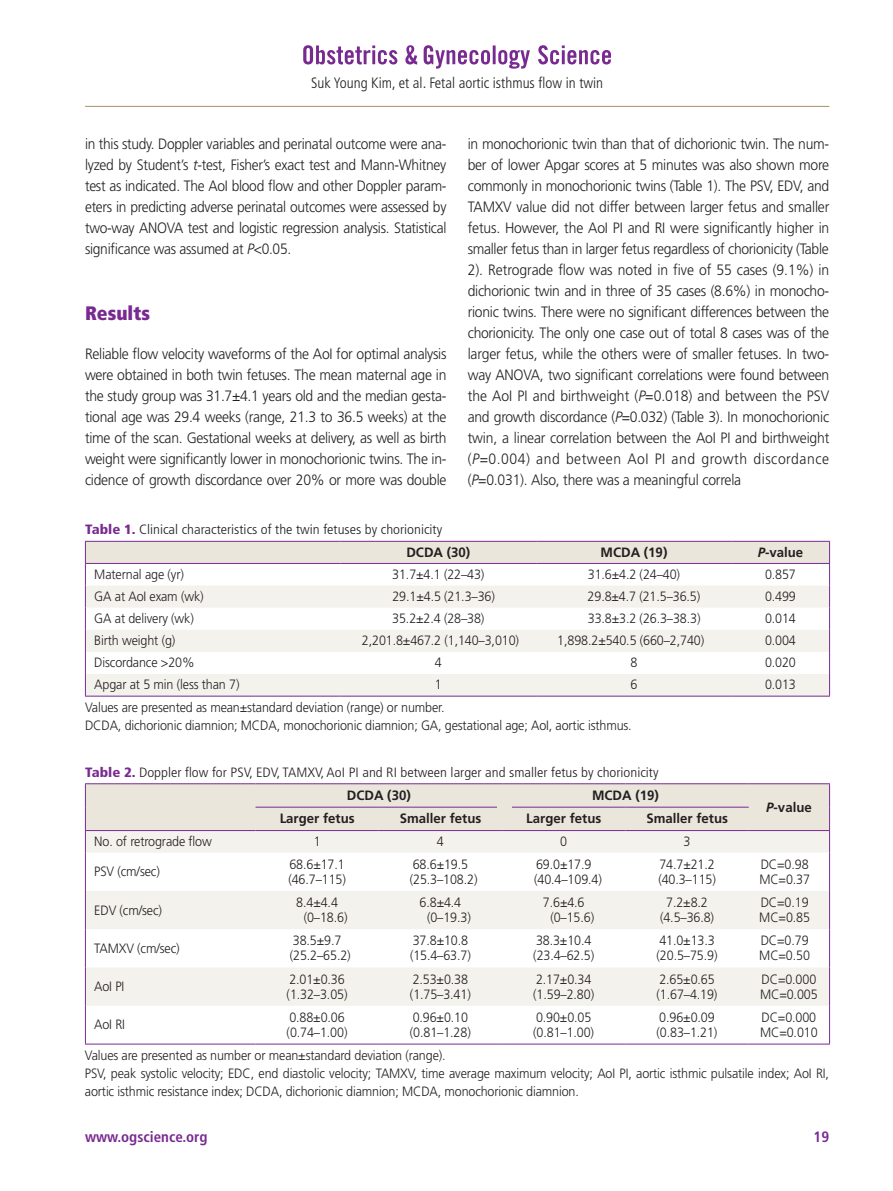
<style>
.page{position:relative;width:893px;height:1191px;background:#fff}
.page>*{position:absolute;margin:0;border:0;box-sizing:border-box;transform-origin:0 0}
.t1{font:900 condensed 19.5px "Frutiger LT Std";color:#792a91}
.t2{font:300 15px/21px "Frutiger LT Std";letter-spacing:-.02em;color:#231f20;text-align:justify;scale:.93 1}
.t3{font:300 15px/21px "Frutiger LT Std";letter-spacing:-.02em;color:#231f20;text-align:justify;scale:.92 1}
.t4{font:300 condensed 15px "Frutiger LT Std";color:#231f20}
.t5{font:700 condensed 15px "Frutiger LT Std";color:#792a91}
.t6{font:300 13.5px/15px "Frutiger LT Std";letter-spacing:-.01em;color:#231f20;scale:.93 1}
.t7{font:300 condensed 13.5px/22.5px "Frutiger LT Std";color:#231f20;scale:1.1 1}
.t8{font:700 13.5px "Frutiger LT Std";color:#231f20}
.s1{font-style:italic}
.s2{font-weight:900;color:#792a91}
.s3{font-weight:700;font-stretch:normal}
</style>
<div class="page">
<hr style="left:85px;top:106px;width:744px;height:1px;background:#ad9676">
<svg style="left:538px;top:45px;width:73px;height:19px"></svg>
<svg style="left:424px;top:45px;width:106px;height:24px"></svg>
<svg style="left:303px;top:45px;width:114px;height:19px"></svg>
<svg style="left:85px;top:541px;width:745px;height:155px"></svg>
<hr style="left:85px;top:696px;width:256px;height:1px;background:#792a91">
<hr style="left:341px;top:696px;width:195px;height:1px;background:#792a91">
<hr style="left:536px;top:696px;width:196px;height:1px;background:#792a91">
<hr style="left:732px;top:696px;width:98px;height:1px;background:#792a91">
<svg style="left:86px;top:852px;width:743px;height:153px"></svg>
<hr style="left:829px;top:852px;width:1px;height:39px;background:#792a91">
<hr style="left:829px;top:891px;width:1px;height:38px;background:#792a91">
<hr style="left:829px;top:929px;width:1px;height:38px;background:#792a91">
<hr style="left:829px;top:967px;width:1px;height:38px;background:#792a91">
<hr style="left:829px;top:1005px;width:1px;height:38px;background:#792a91">
<hr style="left:625px;top:1043px;width:124px;height:1px;background:#792a91">
<hr style="left:749px;top:1043px;width:81px;height:1px;background:#792a91">
<svg style="left:85px;top:783px;width:745px;height:69px;background:#e9e2dd"></svg>
<hr style="left:255px;top:830px;width:124px;height:1px;background:#792a91">
<hr style="left:379px;top:830px;width:123px;height:1px;background:#792a91">
<hr style="left:85px;top:852px;width:1px;height:39px;background:#792a91">
<hr style="left:85px;top:891px;width:1px;height:38px;background:#792a91">
<hr style="left:85px;top:929px;width:1px;height:38px;background:#792a91">
<hr style="left:85px;top:967px;width:1px;height:38px;background:#792a91">
<hr style="left:85px;top:1005px;width:1px;height:38px;background:#792a91">
<hr style="left:85px;top:1043px;width:170px;height:1px;background:#792a91">
<hr style="left:255px;top:1043px;width:124px;height:1px;background:#792a91">
<hr style="left:379px;top:1043px;width:123px;height:1px;background:#792a91">
<hr style="left:502px;top:1043px;width:123px;height:1px;background:#792a91">
<div style="left:497px;top:796px;width:15px;height:23px;background:#ebe6db"></div>
<p class="t4" style="left:311px;top:74px;width:294px">Suk Young Kim, et al. Fetal aortic isthmus flow in twin</p>
<p class="t2" style="left:468px;top:133px;width:390px">in monochorionic twin than that of dichorionic twin. The num&shy;ber of lower Apgar scores at 5 minutes was also shown more commonly in monochorionic twins (Table 1). The PSV, EDV, and TAMXV value did not differ between larger fetus and smaller fetus. However, the AoI PI and RI were significantly higher in smaller fetus than in larger fetus regardless of chorionicity (Table 2). Retrograde flow was noted in five of 55 cases (9.1%) in dichorionic twin and in three of 35 cases (8.6%) in monocho&shy;rionic twins. There were no significant differences between the chorionicity. The only one case out of total 8 cases was of the larger fetus, while the others were of smaller fetuses. In two&shy;way ANOVA, two significant correlations were found between the AoI PI and birthweight (<span class="s1">P</span>=0.018) and between the PSV and growth discordance (<span class="s1">P</span>=0.032) (Table 3). In monochorionic twin, a linear correlation between the AoI PI and birthweight (<span class="s1">P</span>=0.004) and between AoI PI and growth discordance (<span class="s1">P</span>=0.031). Also, there was a meaningful correla</p>
<p class="t7" style="left:406px;top:518px;width:60px;text-indent:-321px"><span class="s2">Table 1.</span> Clinical characteristics of the twin fetuses by chorionicity<br><span class="s3">DCDA (30)</span></p>
<p class="t3" style="left:85px;top:133px;width:394px">in this study. Doppler variables and perinatal outcome were ana&shy;lyzed by Student’s <span class="s1">t</span>-test, Fisher’s exact test and Mann-Whitney test as indicated. The AoI blood flow and other Doppler param&shy;eters in predicting adverse perinatal outcomes were assessed by two-way ANOVA test and logistic regression analysis. Statistical significance was assumed at <span class="s1">P</span>&lt;0.05.</p>
<h1 class="t1" style="left:85px;top:302px;width:66px">Results</h1>
<p class="t2" style="left:85px;top:343px;width:390px">Reliable flow velocity waveforms of the AoI for optimal analysis were obtained in both twin fetuses. The mean maternal age in the study group was 31.7±4.1 years old and the median gesta&shy;tional age was 29.4 weeks (range, 21.3 to 36.5 weeks) at the time of the scan. Gestational weeks at delivery, as well as birth weight were significantly lower in monochorionic twins. The in&shy;cidence of growth discordance over 20% or more was double</p>
<p class="t8" style="left:600px;top:544px;width:68px">MCDA (19)</p>
<p class="t8" style="left:758px;top:544px;width:47px"><span class="s1">P</span>-value</p>
<p class="t6" style="left:94px;top:567px;width:98px">Maternal age (yr)</p>
<p class="t6" style="left:392px;top:567px;width:101px">31.7±4.1 (22–43)</p>
<p class="t6" style="left:588px;top:567px;width:101px">31.6±4.2 (24–40)</p>
<p class="t6" style="left:765px;top:567px;width:35px">0.857</p>
<p class="t6" style="left:94px;top:589px;width:119px">GA at AoI exam (wk)</p>
<p class="t6" style="left:392px;top:589px;width:112px">29.1±4.5 (21.3–36)</p>
<p class="t6" style="left:588px;top:589px;width:123px">29.8±4.7 (21.5–36.5)</p>
<p class="t6" style="left:765px;top:589px;width:35px">0.499</p>
<p class="t6" style="left:94px;top:611px;width:109px">GA at delivery (wk)</p>
<p class="t6" style="left:392px;top:611px;width:101px">35.2±2.4 (28–38)</p>
<p class="t6" style="left:588px;top:611px;width:123px">33.8±3.2 (26.3–38.3)</p>
<p class="t6" style="left:765px;top:611px;width:35px">0.014</p>
<p class="t6" style="left:94px;top:633px;width:89px">Birth weight (g)</p>
<p class="t6" style="left:362px;top:633px;width:170px">2,201.8±467.2 (1,140–3,010)</p>
<p class="t6" style="left:557px;top:633px;width:159px">1,898.2±540.5 (660–2,740)</p>
<p class="t6" style="left:765px;top:633px;width:35px">0.004</p>
<p class="t6" style="left:94px;top:655px;width:109px">Discordance &gt;20%</p>
<p class="t6" style="left:435px;top:655px;width:9px">4</p>
<p class="t6" style="left:630px;top:655px;width:9px">8</p>
<p class="t6" style="left:765px;top:655px;width:35px">0.020</p>
<p class="t6" style="left:94px;top:677px;width:158px">Apgar at 5 min (less than 7)</p>
<p class="t6" style="left:435px;top:677px;width:9px">1</p>
<p class="t6" style="left:630px;top:677px;width:9px">6</p>
<p class="t6" style="left:765px;top:677px;width:35px">0.013</p>
<p class="t6" style="left:85px;top:698px;width:589px;line-height:18px">Values are presented as mean±standard deviation (range) or number.<br>DCDA, dichorionic diamnion; MCDA, monochorionic diamnion; GA, gestational age; AoI, aortic isthmus.</p>
<p class="t7" style="left:347px;top:761px;width:285px;line-height:23.1px;text-indent:-262px"><span class="s2">Table 2.</span> Doppler flow for PSV, EDV, TAMXV, AoI PI and RI between larger and smaller fetus by chorionicity<br><span class="s3">DCDA (30)</span></p>
<p class="t8" style="left:592px;top:787px;width:68px">MCDA (19)</p>
<p class="t8" style="left:766px;top:799px;width:47px"><span class="s1">P</span>-value</p>
<p class="t8" style="left:280px;top:810px;width:76px">Larger fetus</p>
<p class="t8" style="left:400px;top:810px;width:83px">Smaller fetus</p>
<p class="t8" style="left:526px;top:810px;width:76px">Larger fetus</p>
<p class="t8" style="left:646px;top:810px;width:83px">Smaller fetus</p>
<p class="t6" style="left:94px;top:834px;width:128px">No. of retrograde flow</p>
<p class="t6" style="left:314px;top:834px;width:9px">1</p>
<p class="t6" style="left:437px;top:834px;width:9px">4</p>
<p class="t6" style="left:560px;top:834px;width:9px">0</p>
<p class="t6" style="left:684px;top:834px;width:9px">3</p>
<p class="t6" style="left:94px;top:864px;width:72px">PSV (cm/sec)</p>
<p class="t6" style="left:288px;top:856px;width:63px">68.6±17.1 (46.7–115)</p>
<p class="t6" style="left:410px;top:856px;width:74px">68.6±19.5 (25.3–108.2)</p>
<p class="t6" style="left:534px;top:856px;width:74px">69.0±17.9 (40.4–109.4)</p>
<p class="t6" style="left:658px;top:856px;width:63px">74.7±21.2 (40.3–115)</p>
<p class="t6" style="left:759px;top:856px;width:56px">DC=0.98<br>MC=0.37</p>
<p class="t6" style="left:94px;top:902px;width:74px">EDV (cm/sec)</p>
<p class="t6" style="left:304px;top:895px;width:49px;text-indent:-7px">8.4±4.4 (0–18.6)</p>
<p class="t6" style="left:427px;top:895px;width:49px;text-indent:-7px">6.8±4.4 (0–19.3)</p>
<p class="t6" style="left:550px;top:895px;width:49px;text-indent:-7px">7.6±4.6 (0–15.6)</p>
<p class="t6" style="left:660px;top:895px;width:60px;text-align:center">7.2±8.2 (4.5–36.8)</p>
<p class="t6" style="left:759px;top:895px;width:56px">DC=0.19<br>MC=0.85</p>
<p class="t6" style="left:94px;top:941px;width:93px">TAMXV (cm/sec)</p>
<p class="t6" style="left:290px;top:933px;width:67px">38.5±9.7 (25.2–65.2)</p>
<p class="t6" style="left:410px;top:933px;width:67px">37.8±10.8 (15.4–63.7)</p>
<p class="t6" style="left:533px;top:933px;width:67px">38.3±10.4 (23.4–62.5)</p>
<p class="t6" style="left:657px;top:933px;width:67px">41.0±13.3 (20.5–75.9)</p>
<p class="t6" style="left:759px;top:933px;width:56px">DC=0.79<br>MC=0.50</p>
<p class="t6" style="left:94px;top:979px;width:34px">AoI PI</p>
<p class="t6" style="left:287px;top:971px;width:67px">2.01±0.36 (1.32–3.05)</p>
<p class="t6" style="left:410px;top:971px;width:67px">2.53±0.38 (1.75–3.41)</p>
<p class="t6" style="left:533px;top:971px;width:67px">2.17±0.34 (1.59–2.80)</p>
<p class="t6" style="left:657px;top:971px;width:67px">2.65±0.65 (1.67–4.19)</p>
<p class="t6" style="left:760px;top:971px;width:63px">DC=0.000<br>MC=0.005</p>
<p class="t6" style="left:94px;top:1017px;width:35px">AoI RI</p>
<p class="t6" style="left:287px;top:1009px;width:67px">0.88±0.06 (0.74–1.00)</p>
<p class="t6" style="left:410px;top:1009px;width:67px">0.96±0.10 (0.81–1.28)</p>
<p class="t6" style="left:533px;top:1009px;width:67px">0.90±0.05 (0.81–1.00)</p>
<p class="t6" style="left:657px;top:1009px;width:67px">0.96±0.09 (0.83–1.21)</p>
<p class="t6" style="left:760px;top:1009px;width:63px">DC=0.000<br>MC=0.010</p>
<p class="t6" style="left:85px;top:1046px;width:802px;line-height:18px">Values are presented as number or mean±standard deviation (range).<br>PSV, peak systolic velocity; EDC, end diastolic velocity; TAMXV, time average maximum velocity; AoI PI, aortic isthmic pulsatile index; AoI RI, aortic isthmic resistance index; DCDA, dichorionic diamnion; MCDA, monochorionic diamnion.</p>
<p class="t5" style="left:85px;top:1128px;width:124px">www.ogscience.org</p>
<p class="t5" style="left:814px;top:1128px;width:17px">19</p>
</div>
